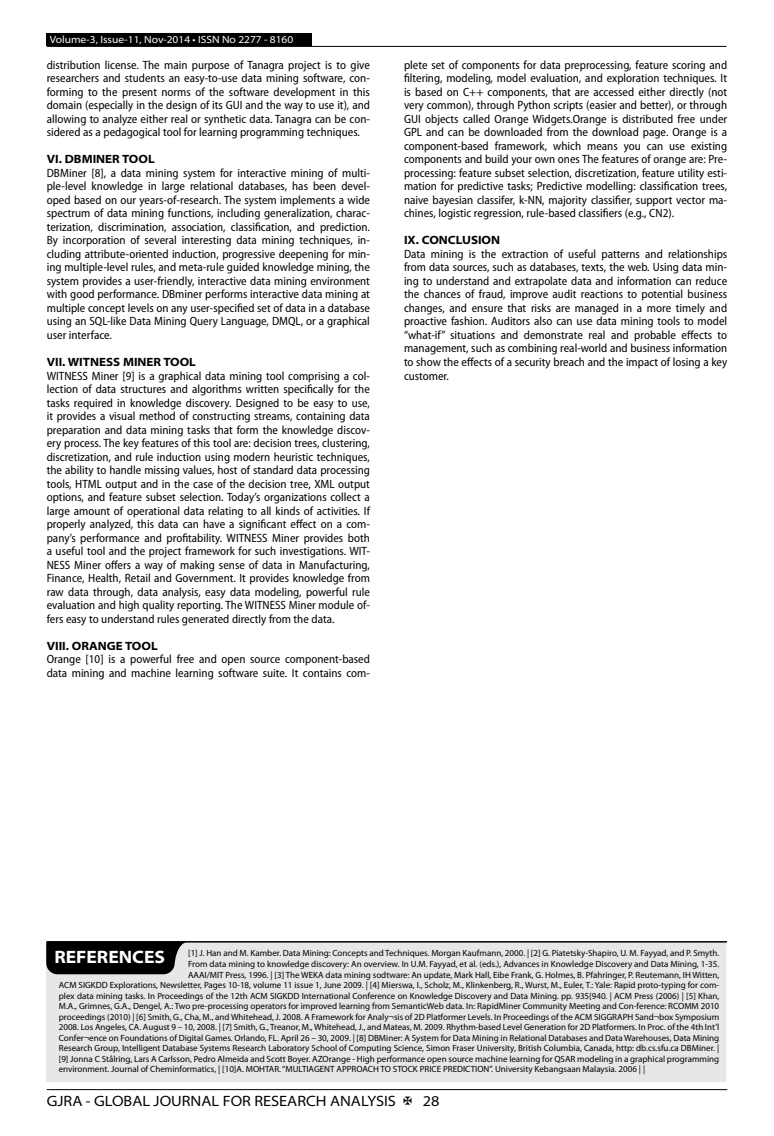
<style>
.page{position:relative;width:774px;height:1136px;background:#fff}
.page>*{position:absolute;margin:0;border:0;box-sizing:border-box;transform-origin:0 0}
.t1{font:700 semi-expanded 18px "Myriad Pro";color:#fff}
.t2{font:semi-expanded 15px "Myriad Pro";color:#000}
.t3{font:semi-condensed 12px/13.5px "Myriad Pro";color:#000;text-align:justify}
.t4{font:700 semi-expanded 12px "Myriad Pro";color:#000}
.t5{font:semi-expanded 10.5px "Myriad Pro";color:#fff}
.t6{font:9px "Myriad Pro";color:#000}
</style>
<div class="page">
<hr style="left:47px;top:1089px;width:680px;height:1px;background:#000">
<div style="left:47px;top:33px;width:265px;height:13px;background:#000"></div>
<hr style="left:47px;top:46px;width:679px;height:1px;background:#000">
<div style="left:46px;top:941px;width:680px;height:140px;background:#e6e7e8"></div>
<hr style="left:47px;top:940px;width:679px;height:2px;background:#000">
<svg style="left:46px;top:941px;width:142px;height:33px;background:#141414"></svg>
<p class="t5" style="left:50px;top:34px;width:245px">Volume-3, Issue-11, Nov-2014 • ISSN No 2277 - 8160</p>
<p class="t3" style="left:47px;top:58px;width:325px">distribution license. The main purpose of Tanagra project is to give researchers and students an easy-to-use data mining software, con&shy;forming to the present norms of the software development in this domain (especially in the design of its GUI and the way to use it), and allowing to analyze either real or synthetic data. Tanagra can be con&shy;sidered as a pedagogical tool for learning programming techniques.</p>
<p class="t4" style="left:47px;top:152px;width:109px">VI. DBMINER TOOL</p>
<p class="t3" style="left:47px;top:166px;width:325px">DBMiner [8], a data mining system for interactive mining of multi&shy;ple-level knowledge in large relational databases, has been devel&shy;oped based on our years-of-research. The system implements a wide spectrum of data mining functions, including generalization, charac&shy;terization, discrimination, association, classification, and prediction.<br>By incorporation of several interesting data mining techniques, in&shy;cluding attribute-oriented induction, progressive deepening for min&shy;ing multiple-level rules, and meta-rule guided knowledge mining, the system provides a user-friendly, interactive data mining environment with good performance. DBminer performs interactive data mining at multiple concept levels on any user-specified set of data in a database using an SQL-like Data Mining Query Language, DMQL, or a graphical user interface.</p>
<p class="t4" style="left:47px;top:355px;width:151px">VII. WITNESS MINER TOOL</p>
<p class="t3" style="left:47px;top:369px;width:325px">WITNESS Miner [9] is a graphical data mining tool comprising a col&shy;lection of data structures and algorithms written specifically for the tasks required in knowledge discovery. Designed to be easy to use, it provides a visual method of constructing streams, containing data preparation and data mining tasks that form the knowledge discov&shy;ery process. The key features of this tool are: decision trees, clustering, discretization, and rule induction using modern heuristic techniques, the ability to handle missing values, host of standard data processing tools, HTML output and in the case of the decision tree, XML output options, and feature subset selection. Today’s organizations collect a large amount of operational data relating to all kinds of activities. If properly analyzed, this data can have a significant effect on a com&shy;pany’s performance and profitability. WITNESS Miner provides both a useful tool and the project framework for such investigations. WIT-NESS Miner offers a way of making sense of data in Manufacturing, Finance, Health, Retail and Government. It provides knowledge from raw data through, data analysis, easy data modeling, powerful rule evaluation and high quality reporting. The WITNESS Miner module of&shy;fers easy to understand rules generated directly from the data.</p>
<p class="t4" style="left:47px;top:638px;width:112px">VIII. ORANGE TOOL</p>
<p class="t3" style="left:47px;top:652px;width:325px">Orange [10] is a powerful free and open source component-based data mining and machine learning software suite. It contains com-</p>
<p class="t3" style="left:404px;top:58px;width:325px">plete set of components for data preprocessing, feature scoring and filtering, modeling, model evaluation, and exploration techniques. It is based on C++ components, that are accessed either directly (not very common), through Python scripts (easier and better), or through GUI objects called Orange Widgets.Orange is distributed free under GPL and can be downloaded from the download page. Orange is a component-based framework, which means you can use existing components and build your own ones The features of orange are: Pre&shy;processing: feature subset selection, discretization, feature utility esti&shy;mation for predictive tasks; Predictive modelling: classification trees, naive bayesian classifer, k-NN, majority classifier, support vector ma&shy;chines, logistic regression, rule-based classifiers (e.g., CN2).</p>
<p class="t4" style="left:404px;top:233px;width:98px">IX. CONCLUSION</p>
<p class="t3" style="left:404px;top:247px;width:325px">Data mining is the extraction of useful patterns and relationships from data sources, such as databases, texts, the web. Using data min&shy;ing to understand and extrapolate data and information can reduce the chances of fraud, improve audit reactions to potential business changes, and ensure that risks are managed in a more timely and proactive fashion. Auditors also can use data mining tools to model “what-if” situations and demonstrate real and probable effects to management, such as combining real-world and business information to show the effects of a security breach and the impact of losing a key customer.</p>
<h1 class="t1" style="left:54px;top:946px;width:112px">REFERENCES</h1>
<p class="t6" style="left:188px;top:948px;width:533px">[1] J. Han and M. Kamber. Data Mining: Concepts and Techniques. Morgan Kaufmann, 2000. | [2] G. Piatetsky-Shapiro, U. M. Fayyad, and P. Smyth.</p>
<p class="t6" style="left:188px;top:958px;width:533px">From data mining to knowledge discovery: An overview. In U.M. Fayyad, et al. (eds.), Advances in Knowledge Discovery and Data Mining, 1-35.</p>
<p class="t6" style="left:188px;top:969px;width:533px">AAAI/MIT Press, 1996. | [3] The WEKA data mining sodtware: An update, Mark Hall, Eibe Frank, G. Holmes, B. Pfahringer, P. Reutemann, IH Witten,</p>
<p class="t6" style="left:59px;top:979px;width:662px">ACM SIGKDD Explorations, Newsletter, Pages 10-18, volume 11 issue 1, June 2009. | [4] Mierswa, I., Scholz, M., Klinkenberg, R., Wurst, M., Euler, T.: Yale: Rapid proto-typing for com-</p>
<p class="t6" style="left:59px;top:990px;width:662px">plex data mining tasks. In Proceedings of the 12th ACM SIGKDD International Conference on Knowledge Discovery and Data Mining. pp. 935{940. | ACM Press (2006) | [5] Khan,</p>
<p class="t6" style="left:59px;top:1000px;width:662px">M.A., Grimnes, G.A., Dengel, A.: Two pre-processing operators for improved learning from SemanticWeb data. In: RapidMiner Community Meeting and Con-ference: RCOMM 2010</p>
<p class="t6" style="left:59px;top:1011px;width:662px">proceedings (2010) | [6] Smith, G., Cha, M., and Whitehead, J. 2008. A Framework for Analy¬sis of 2D Platformer Levels. In Proceedings of the ACM SIGGRAPH Sand¬box Symposium</p>
<p class="t6" style="left:59px;top:1021px;width:662px">2008. Los Angeles, CA. August 9 – 10, 2008. | [7] Smith, G., Treanor, M., Whitehead, J., and Mateas, M. 2009. Rhythm-based Level Generation for 2D Platformers. In Proc. of the 4th Int’l</p>
<p class="t6" style="left:59px;top:1032px;width:662px">Confer¬ence on Foundations of Digital Games. Orlando, FL. April 26 – 30, 2009. | [8] DBMiner: A System for Data Mining in Relational Databases and Data Warehouses, Data Mining</p>
<p class="t6" style="left:59px;top:1042px;width:662px">Research Group, Intelligent Database Systems Research Laboratory School of Computing Science, Simon Fraser University, British Columbia, Canada, http: db.cs.sfu.ca DBMiner. |</p>
<p class="t6" style="left:59px;top:1053px;width:662px">[9] Jonna C Stålring, Lars A Carlsson, Pedro Almeida and Scott Boyer. AZOrange - High performance open source machine learning for QSAR modeling in a graphical programming</p>
<p class="t6" style="left:59px;top:1063px;width:588px">environment. Journal of Cheminformatics, | [10]A. MOHTAR. “MULTIAGENT APPROACH TO STOCK PRICE PREDICTION”. University Kebangsaan Malaysia. 2006 | |</p>
<p class="t2" style="left:47px;top:1092px;width:351px">GJRA - GLOBAL JOURNAL FOR RESEARCH ANALYSIS</p>
<p class="t2" style="left:423px;top:1092px;width:18px">28</p>
</div>
